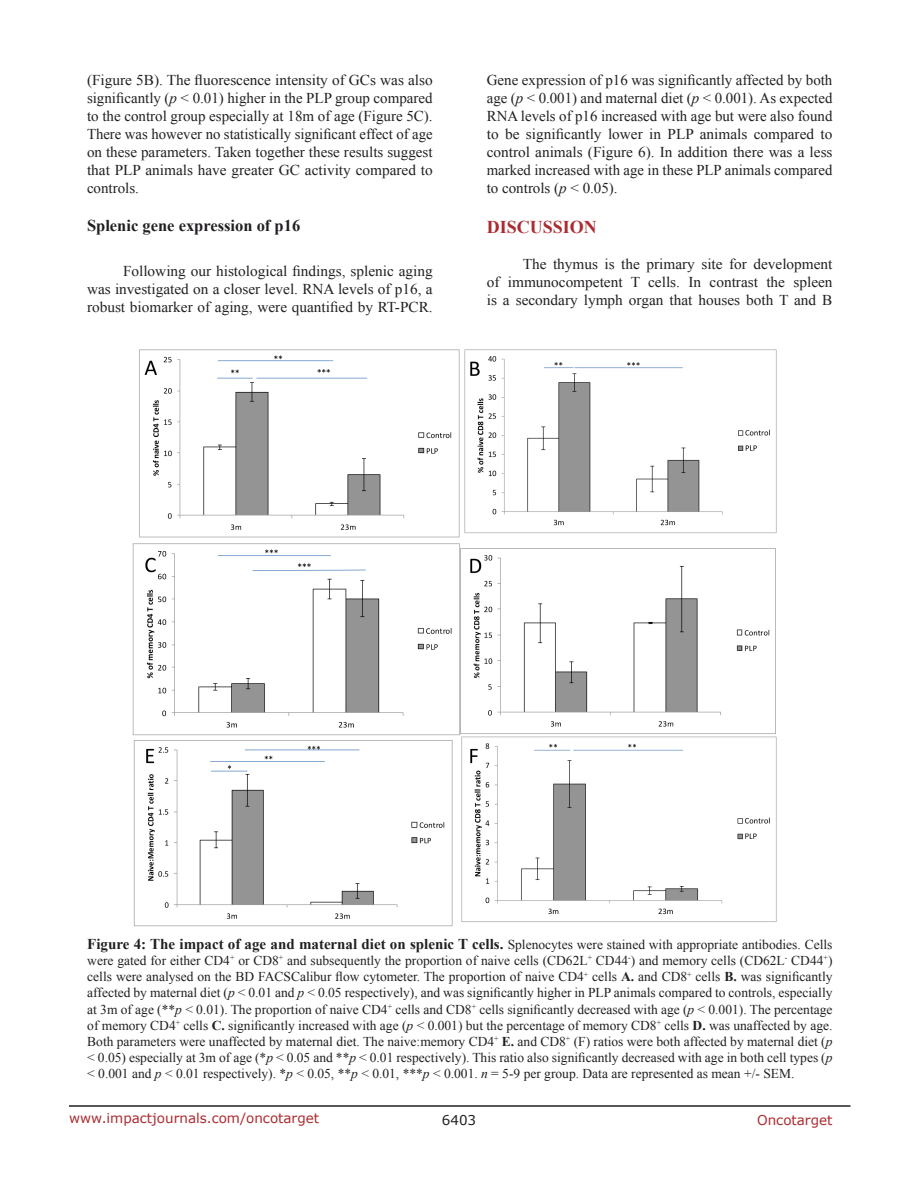
<style>
.page{position:relative;width:918px;height:1188px;background:#fff}
.page>*{position:absolute;margin:0;border:0;box-sizing:border-box;transform-origin:0 0}
.Heading{font:700 18px "Times New Roman";color:#ac2b31}
.SubHeading{font:700 16.5px "Times New Roman";color:#221f22}
.BodyText{font:15px/18px "Times New Roman";color:#221f22;text-align:justify}
.FigureText{font:700 15px "Times New Roman";color:#221f22}
.FigureText-2{font:13.5px/16.2px "Times New Roman";color:#221f22;text-align:justify}
.t1{font:13.5px "Verdana";color:#ac2b31}
.t2{font:13.5px "Verdana";color:#221f22}
.s1{font-style:italic}
.s2{font-weight:400;font-size:13.5px}
.s3{font-weight:700}
</style>
<div class="page">
<hr style="left:69px;top:1105px;width:781px;height:2px;background:#231f20">
<img style="left:132px;top:349px;width:645px;height:578px">
<p class="BodyText" style="left:87px;top:71px;width:347px">(Figure 5B). The fluorescence intensity of GCs was also significantly (<span class="s1">p</span> &lt; 0.01) higher in the PLP group compared to the control group especially at 18m of age (Figure 5C).<br>There was however no statistically significant effect of age on these parameters. Taken together these results suggest that PLP animals have greater GC activity compared to controls.</p>
<p class="SubHeading" style="left:87px;top:214px;width:215px">Splenic gene expression of p16</p>
<p class="BodyText" style="left:87px;top:262px;width:347px;text-indent:36px">Following our histological findings, splenic aging was investigated on a closer level. RNA levels of p16, a robust biomarker of aging, were quantified by RT-PCR.</p>
<p class="BodyText" style="left:487px;top:71px;width:347px">Gene expression of p16 was significantly affected by both age (<span class="s1">p</span> &lt; 0.001) and maternal diet (<span class="s1">p</span> &lt; 0.001). As expected RNA levels of p16 increased with age but were also found to be significantly lower in PLP animals compared to control animals (Figure 6). In addition there was a less marked increased with age in these PLP animals compared to controls (<span class="s1">p</span> &lt; 0.05).</p>
<p class="Heading" style="left:487px;top:215px;width:112px">DISCUSSION</p>
<p class="BodyText" style="left:487px;top:255px;width:347px;text-indent:36px">The thymus is the primary site for development of immunocompetent T cells. In contrast the spleen is a secondary lymph organ that houses both T and B</p>
<p class="FigureText" style="left:87px;top:933px;width:747px">Figure 4: The impact of age and maternal diet on splenic T cells. <span class="s2">Splenocytes were stained with appropriate antibodies. Cells</span></p>
<p class="FigureText-2" style="left:87px;top:952px;width:747px">were gated for either CD4<sup>+</sup> or CD8<sup>+</sup> and subsequently the proportion of naive cells (CD62L<sup>+</sup> CD44<sup>-</sup>) and memory cells (CD62L<sup>-</sup> CD44<sup>+</sup>) cells were analysed on the BD FACSCalibur flow cytometer. The proportion of naive CD4<sup>+</sup> cells <span class="s3">A.</span> and CD8<sup>+</sup> cells <span class="s3">B.</span> was significantly affected by maternal diet (<span class="s1">p</span> &lt; 0.01 and <span class="s1">p</span> &lt; 0.05 respectively), and was significantly higher in PLP animals compared to controls, especially at 3m of age (**<span class="s1">p</span> &lt; 0.01). The proportion of naive CD4<sup>+</sup> cells and CD8<sup>+</sup> cells significantly decreased with age (<span class="s1">p</span> &lt; 0.001). The percentage of memory CD4<sup>+</sup> cells <span class="s3">C.</span> significantly increased with age (<span class="s1">p</span> &lt; 0.001) but the percentage of memory CD8<sup>+</sup> cells <span class="s3">D.</span> was unaffected by age.<br>Both parameters were unaffected by maternal diet. The naive:memory CD4<sup>+</sup> <span class="s3">E.</span> and CD8<sup>+</sup> (F) ratios were both affected by maternal diet (<span class="s1">p </span>&lt; 0.05) especially at 3m of age (*<span class="s1">p</span> &lt; 0.05 and **<span class="s1">p</span> &lt; 0.01 respectively). This ratio also significantly decreased with age in both cell types (<span class="s1">p </span>&lt; 0.001 and <span class="s1">p</span> &lt; 0.01 respectively). *<span class="s1">p</span> &lt; 0.05, **<span class="s1">p</span> &lt; 0.01, ***<span class="s1">p</span> &lt; 0.001. <span class="s1">n</span> = 5-9 per group. Data are represented as mean +/- SEM.</p>
<p class="t1" style="left:69px;top:1109px;width:252px">www.impactjournals.com/oncotarget</p>
<p class="t2" style="left:442px;top:1111px;width:36px">6403</p>
<p class="t1" style="left:757px;top:1111px;width:77px">Oncotarget</p>
</div>
